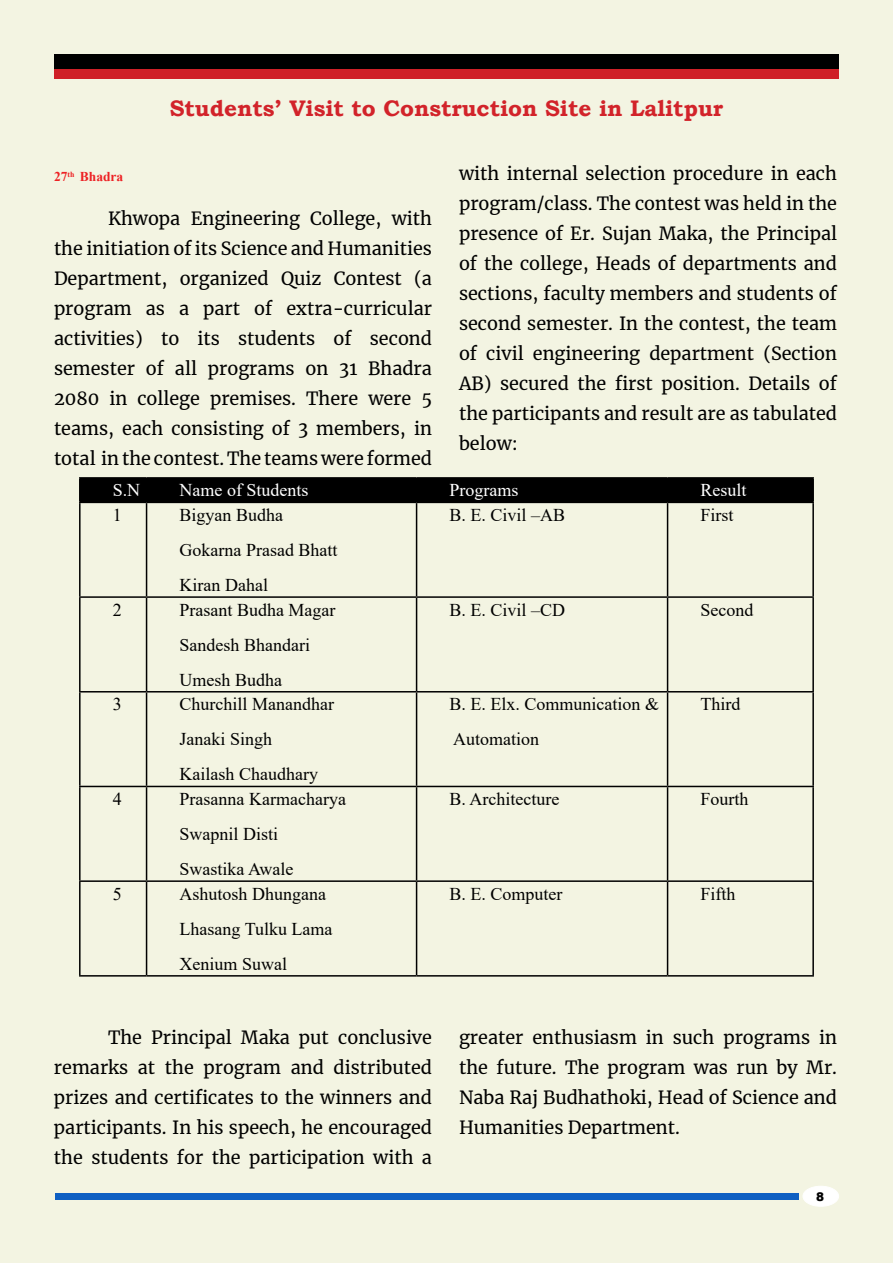
<style>
.page{position:relative;width:893px;height:1263px;background:#f3f4e2}
.page>*{position:absolute;margin:0;border:0;box-sizing:border-box;transform-origin:0 0}
.t1{font:700 22.5px "Bookman Old Style";color:#d2232a}
.t2{font:18px/30px "Merriweather";color:#000;text-align:justify}
.t3{font:18px/35.1px "Times New Roman";color:#000}
.t4{font:18px "Times New Roman";color:#fff}
.t5{font:700 13.5px "Times New Roman";color:#ed2124}
.t6{font:900 12px "Arial";color:#000}
</style>
<div class="page">
<div style="left:54px;top:54px;width:785px;height:15px;background:#000"></div>
<div style="left:54px;top:69px;width:785px;height:9px;background:#cf2027"></div>
<div style="left:803px;top:1186px;width:36px;height:20px;background:#fff;border-radius:50%"></div>
<div style="left:803px;top:1186px;width:36px;height:20px;border:1px solid #fff;border-radius:50%"></div>
<div style="left:56px;top:1193px;width:743px;height:6px;background:#0e5fc2"></div>
<hr style="left:79px;top:477px;width:68px;height:2px;background:#000">
<hr style="left:79px;top:479px;width:2px;height:23px;background:#000">
<hr style="left:147px;top:477px;width:270px;height:2px;background:#000">
<hr style="left:417px;top:477px;width:251px;height:2px;background:#000">
<hr style="left:668px;top:477px;width:146px;height:2px;background:#000">
<div style="left:81px;top:479px;width:731px;height:23px;background:#000"></div>
<hr style="left:812px;top:479px;width:2px;height:23px;background:#000">
<hr style="left:79px;top:502px;width:68px;height:1px;background:#000">
<hr style="left:79px;top:503px;width:2px;height:93px;background:#000">
<hr style="left:147px;top:502px;width:270px;height:1px;background:#000">
<hr style="left:146px;top:503px;width:1px;height:93px;background:#000">
<hr style="left:417px;top:502px;width:251px;height:1px;background:#000">
<hr style="left:416px;top:503px;width:1px;height:93px;background:#000">
<hr style="left:668px;top:502px;width:146px;height:1px;background:#000">
<hr style="left:667px;top:503px;width:1px;height:93px;background:#000">
<hr style="left:812px;top:503px;width:2px;height:93px;background:#000">
<hr style="left:79px;top:596px;width:68px;height:2px;background:#000">
<hr style="left:79px;top:598px;width:2px;height:93px;background:#000">
<hr style="left:147px;top:596px;width:270px;height:2px;background:#000">
<hr style="left:146px;top:598px;width:1px;height:93px;background:#000">
<hr style="left:417px;top:596px;width:251px;height:2px;background:#000">
<hr style="left:416px;top:598px;width:1px;height:93px;background:#000">
<hr style="left:668px;top:596px;width:146px;height:2px;background:#000">
<hr style="left:667px;top:598px;width:1px;height:93px;background:#000">
<hr style="left:812px;top:598px;width:2px;height:93px;background:#000">
<hr style="left:79px;top:691px;width:68px;height:1px;background:#000">
<hr style="left:79px;top:692px;width:2px;height:94px;background:#000">
<hr style="left:147px;top:691px;width:270px;height:1px;background:#000">
<hr style="left:146px;top:692px;width:1px;height:94px;background:#000">
<hr style="left:417px;top:691px;width:251px;height:1px;background:#000">
<hr style="left:416px;top:692px;width:1px;height:94px;background:#000">
<hr style="left:668px;top:691px;width:146px;height:1px;background:#000">
<hr style="left:667px;top:692px;width:1px;height:94px;background:#000">
<hr style="left:812px;top:692px;width:2px;height:94px;background:#000">
<hr style="left:79px;top:786px;width:68px;height:1px;background:#000">
<hr style="left:79px;top:787px;width:2px;height:93px;background:#000">
<hr style="left:147px;top:786px;width:270px;height:1px;background:#000">
<hr style="left:146px;top:787px;width:1px;height:93px;background:#000">
<hr style="left:417px;top:786px;width:251px;height:1px;background:#000">
<hr style="left:416px;top:787px;width:1px;height:93px;background:#000">
<hr style="left:668px;top:786px;width:146px;height:1px;background:#000">
<hr style="left:667px;top:787px;width:1px;height:93px;background:#000">
<hr style="left:812px;top:787px;width:2px;height:93px;background:#000">
<hr style="left:79px;top:880px;width:68px;height:2px;background:#000">
<hr style="left:79px;top:882px;width:2px;height:93px;background:#000">
<hr style="left:147px;top:880px;width:270px;height:2px;background:#000">
<hr style="left:146px;top:882px;width:1px;height:93px;background:#000">
<hr style="left:417px;top:880px;width:251px;height:2px;background:#000">
<hr style="left:416px;top:882px;width:1px;height:93px;background:#000">
<hr style="left:668px;top:880px;width:146px;height:2px;background:#000">
<hr style="left:667px;top:882px;width:1px;height:93px;background:#000">
<hr style="left:812px;top:882px;width:2px;height:93px;background:#000">
<hr style="left:79px;top:975px;width:68px;height:1px;background:#000">
<hr style="left:147px;top:975px;width:270px;height:1px;background:#000">
<hr style="left:417px;top:975px;width:251px;height:1px;background:#000">
<hr style="left:668px;top:975px;width:146px;height:1px;background:#000">
<p class="t1" style="left:170px;top:92px;width:555px">Students’ Visit to Construction Site in Lalitpur</p>
<p class="t5" style="left:54px;top:167px;width:71px">27<sup>th</sup> Bhadra</p>
<p class="t2" style="left:54px;top:203px;width:380px;text-indent:54px">Khwopa Engineering College, with the initiation of its Science and Humanities Department, organized Quiz Contest (a program as a part of extra-curricular activities) to its students of second semester of all programs on 31 Bhadra 2080 in college premises. There were 5 teams, each consisting of 3 members, in total in the contest. The teams were formed</p>
<p class="t2" style="left:459px;top:158px;width:380px">with internal selection procedure in each program/class. The contest was held in the presence of Er. Sujan Maka, the Principal of the college, Heads of departments and sections, faculty members and students of second semester. In the contest, the team of civil engineering department (Section AB) secured the first position. Details of the participants and result are as tabulated below:</p>
<p class="t4" style="left:113px;top:478px;width:29px">S.N</p>
<p class="t4" style="left:180px;top:478px;width:130px">Name of Students</p>
<p class="t4" style="left:450px;top:478px;width:70px">Programs</p>
<p class="t4" style="left:701px;top:478px;width:48px">Result</p>
<p class="t3" style="left:113px;top:497px;width:10px">1</p>
<p class="t3" style="left:180px;top:497px;width:159px">Bigyan Budha<br>Gokarna Prasad Bhatt<br>Kiran Dahal</p>
<p class="t3" style="left:450px;top:497px;width:117px">B. E. Civil –AB</p>
<p class="t3" style="left:701px;top:497px;width:35px">First</p>
<p class="t3" style="left:113px;top:591px;width:10px">2</p>
<p class="t3" style="left:180px;top:591px;width:157px">Prasant Budha Magar<br>Sandesh Bhandari<br>Umesh Budha</p>
<p class="t3" style="left:450px;top:591px;width:117px">B. E. Civil –CD</p>
<p class="t3" style="left:701px;top:591px;width:54px">Second</p>
<p class="t3" style="left:113px;top:686px;width:10px">3</p>
<p class="t3" style="left:180px;top:686px;width:156px">Churchill Manandhar<br>Janaki Singh<br>Kailash Chaudhary</p>
<p class="t3" style="left:450px;top:686px;width:211px">B. E. Elx. Communication &amp;<br>Automation</p>
<p class="t3" style="left:701px;top:686px;width:41px">Third</p>
<p class="t3" style="left:113px;top:781px;width:10px">4</p>
<p class="t3" style="left:180px;top:781px;width:168px">Prasanna Karmacharya<br>Swapnil Disti<br>Swastika Awale</p>
<p class="t3" style="left:450px;top:781px;width:111px">B. Architecture</p>
<p class="t3" style="left:701px;top:781px;width:50px">Fourth</p>
<p class="t3" style="left:113px;top:875px;width:10px">5</p>
<p class="t3" style="left:180px;top:875px;width:155px">Ashutosh Dhungana<br>Lhasang Tulku Lama<br>Xenium Suwal</p>
<p class="t3" style="left:450px;top:875px;width:115px">B. E. Computer</p>
<p class="t3" style="left:701px;top:875px;width:37px">Fifth</p>
<p class="t2" style="left:54px;top:1022px;width:380px;text-indent:54px">The Principal Maka put conclusive remarks at the program and distributed prizes and certificates to the winners and participants. In his speech, he encouraged the students for the participation with a</p>
<p class="t2" style="left:459px;top:1022px;width:380px">greater enthusiasm in such programs in the future. The program was run by Mr.<br>Naba Raj Budhathoki, Head of Science and Humanities Department.</p>
<p class="t6" style="left:816px;top:1187px;width:10px">8</p>
</div>
